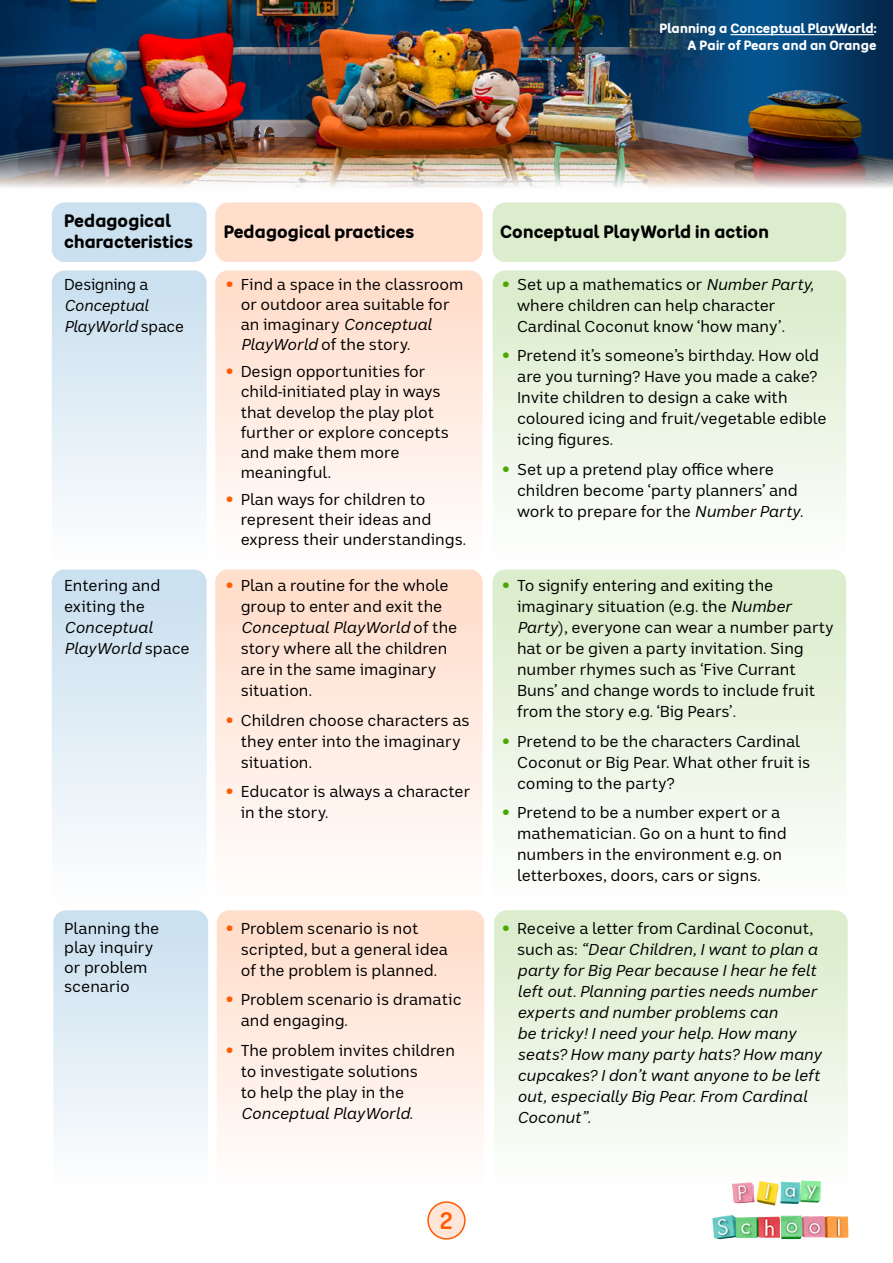
<style>
.page{position:relative;width:893px;height:1263px;background:#fff}
.page>*{position:absolute;margin:0;border:0;box-sizing:border-box;transform-origin:0 0}
.t1{font:24px "ABC Sans Nova Rounded";color:#ff5a00}
.t2{font:700 18px/21px "ABC Sans Nova Rounded";color:#000}
.Table_Text{font:15.75px/21px "ABC Sans Nova";color:#000}
.Table_Text-2{font:italic 15.75px/21px "ABC Sans Nova";color:#000}
.Table_Text-3{font:italic 15.75px/21px "ABC Sans Nova";letter-spacing:-.02em;color:#000}
.t3{font:700 13.5px/17.4px "ABC Sans Nova Rounded";color:#fff;text-align:right}
.s1{font-style:normal}
.s2{font-size:27px;color:#ff5a00}
.s3{font-style:italic}
.s4{font-size:27px;color:#4ca600}
.s5{font-style:normal;font-size:27px;color:#4ca600}
</style>
<div class="page">
<img style="left:0;top:0;width:893px;height:188px">
<div style="left:52px;top:202px;width:155px;height:60px;background:#cce1f0;border-radius:13px"></div>
<div style="left:215px;top:202px;width:268px;height:60px;background:#ffdecc;border-radius:13px"></div>
<div style="left:493px;top:202px;width:353px;height:60px;background:#dbedcc;border-radius:13px"></div>
<div style="left:428px;top:1202px;width:37px;height:37px;background:#ffe6d9;border-radius:50%"></div>
<div style="left:427px;top:1201px;width:39px;height:38px;border:2px solid #ff5a00;border-radius:50%"></div>
<div style="left:52px;top:270px;width:155px;height:293px;background:linear-gradient(to bottom,#c8dfef,#fefefe);border-radius:13px"></div>
<div style="left:52px;top:569px;width:155px;height:337px;background:linear-gradient(to bottom,#c8dfef,#fefefe);border-radius:13px"></div>
<div style="left:215px;top:270px;width:268px;height:293px;background:linear-gradient(to bottom,#ffdbc8,#fffefe);border-radius:13px"></div>
<div style="left:215px;top:569px;width:268px;height:337px;background:linear-gradient(to bottom,#ffdbc8,#fffefe);border-radius:13px"></div>
<div style="left:493px;top:270px;width:353px;height:293px;background:linear-gradient(to bottom,#d8ebc8,#fefefe);border-radius:13px"></div>
<div style="left:493px;top:569px;width:353px;height:337px;background:linear-gradient(to bottom,#d8ebc8,#fefefe);border-radius:13px"></div>
<hr style="left:730px;top:34px;width:144px;height:1px;background:#fff">
<div style="left:53px;top:910px;width:155px;height:281px;background:linear-gradient(to bottom,#c8dfef,#fefefe);border-radius:13px"></div>
<div style="left:217px;top:910px;width:267px;height:281px;background:linear-gradient(to bottom,#ffdbc8,#fffefe);border-radius:13px"></div>
<div style="left:494px;top:910px;width:354px;height:281px;background:linear-gradient(to bottom,#d8ebc8,#fefefe);border-radius:13px"></div>
<img style="left:732px;top:1180px;width:89px;height:26px">
<p class="t3" style="left:659px;top:19px;width:219px">Planning a Conceptual PlayWorld:<br>A Pair of Pears and an Orange</p>
<p class="t2" style="left:64px;top:210px;width:130px">Pedagogical characteristics</p>
<p class="t2" style="left:224px;top:220px;width:192px">Pedagogical practices</p>
<p class="t2" style="left:500px;top:220px;width:271px">Conceptual PlayWorld in action</p>
<p class="Table_Text-3" style="left:64px;top:273px;width:121px"><span class="s1">Designing a<br></span>Conceptual<br>PlayWorld <span class="s1">space</span></p>
<p class="Table_Text" style="left:241px;top:274px;width:224px;line-height:20.2px;text-indent:-17px"><span class="s2">•</span> Find a space in the classroom or outdoor area suitable for an imaginary <span class="s3">Conceptual<br>PlayWorld</span> of the story.</p>
<p class="Table_Text" style="left:241px;top:361px;width:210px;line-height:20.2px;text-indent:-17px"><span class="s2">•</span> Design opportunities for child-initiated play in ways that develop the play plot further or explore concepts and make them more meaningful.</p>
<p class="Table_Text" style="left:241px;top:489px;width:227px;line-height:20.2px;text-indent:-17px"><span class="s2">•</span> Plan ways for children to represent their ideas and express their understandings.</p>
<p class="Table_Text" style="left:517px;top:273px;width:298px;text-indent:-17px"><span class="s4">•</span> Set up a mathematics or <span class="s3">Number Party, </span>where children can help character<br>Cardinal Coconut know ‘how many’.</p>
<p class="Table_Text" style="left:517px;top:345px;width:311px;text-indent:-17px"><span class="s4">•</span> Pretend it’s someone’s birthday. How old are you turning? Have you made a cake?<br>Invite children to design a cake with coloured icing and fruit/vegetable edible icing figures.</p>
<p class="Table_Text" style="left:517px;top:458px;width:288px;text-indent:-17px"><span class="s4">•</span> Set up a pretend play office where children become ‘party planners’ and work to prepare for the <span class="s3">Number Party</span>.</p>
<p class="Table_Text" style="left:64px;top:575px;width:127px">Entering and exiting the<br><span class="s3">Conceptual<br>PlayWorld</span> space</p>
<p class="Table_Text" style="left:241px;top:575px;width:218px;text-indent:-17px"><span class="s2">•</span> Plan a routine for the whole group to enter and exit the<br><span class="s3">Conceptual PlayWorld</span> of the story where all the children are in the same imaginary situation.</p>
<p class="Table_Text" style="left:241px;top:709px;width:231px;text-indent:-17px"><span class="s2">•</span> Children choose characters as they enter into the imaginary situation.</p>
<p class="Table_Text" style="left:241px;top:781px;width:231px;text-indent:-17px"><span class="s2">•</span> Educator is always a character in the story.</p>
<p class="Table_Text" style="left:64px;top:918px;width:97px;line-height:19.5px">Planning the play inquiry or problem scenario</p>
<p class="Table_Text" style="left:241px;top:917px;width:209px;text-indent:-17px"><span class="s2">•</span> Problem scenario is not scripted, but a general idea of the problem is planned.</p>
<p class="Table_Text" style="left:241px;top:989px;width:222px;text-indent:-17px"><span class="s2">•</span> Problem scenario is dramatic and engaging.</p>
<p class="Table_Text" style="left:241px;top:1039px;width:216px;text-indent:-17px"><span class="s2">•</span> The problem invites children to investigate solutions<br>to help the play in the<br><span class="s3">Conceptual PlayWorld.</span></p>
<p class="Table_Text" style="left:517px;top:575px;width:318px;text-indent:-17px"><span class="s4">•</span> To signify entering and exiting the imaginary situation (e.g. the <span class="s3">Number Party</span>), everyone can wear a number party hat or be given a party invitation. Sing number rhymes such as ‘Five Currant Buns’ and change words to include fruit from the story e.g. ‘Big Pears’.</p>
<p class="Table_Text" style="left:517px;top:730px;width:295px;text-indent:-17px"><span class="s4">•</span> Pretend to be the characters Cardinal<br>Coconut or Big Pear. What other fruit is coming to the party?</p>
<p class="Table_Text" style="left:517px;top:802px;width:271px;text-indent:-17px"><span class="s4">•</span> Pretend to be a number expert or a mathematician. Go on a hunt to find numbers in the environment e.g. on letterboxes, doors, cars or signs.</p>
<p class="Table_Text-2" style="left:517px;top:917px;width:306px;text-indent:-17px"><span class="s5">•</span> <span class="s1">Receive a letter from Cardinal Coconut, such as:</span> “Dear Children, I want to plan a party for Big Pear because I hear he felt left out. Planning parties needs number experts and number problems can<br>be tricky! I need your help. How many seats? How many party hats? How many cupcakes? I don’t want anyone to be left out, especially Big Pear. From Cardinal Coconut”.</p>
<h1 class="t1" style="left:439px;top:1206px;width:15px">2</h1>
</div>
